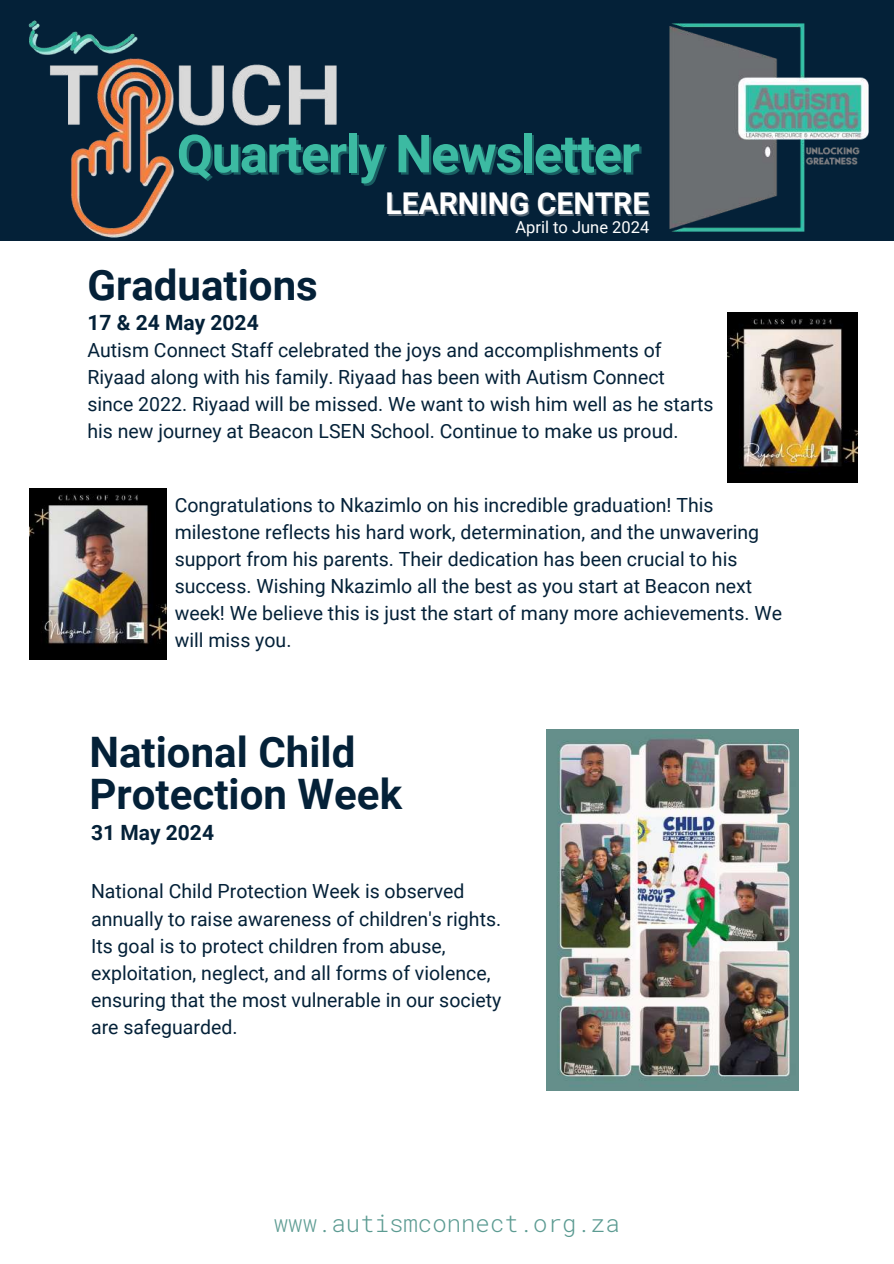
<style>
.page{position:relative;width:894px;height:1264px;background:#fff}
.page>*{position:absolute;margin:0;border:0;box-sizing:border-box;transform-origin:0 0}
.t1{font:700 52.5px "Roboto";letter-spacing:-.025em;color:#3cbaa2}
.t2{font:700 42px/41.7px "Roboto";color:#042138}
.t3{font:700 30px "Roboto";color:#fff}
.t4{font:300 24px "Roboto Mono";color:#5c9b92}
.t5{font:700 21px "Roboto";color:#042138}
.t6{font:19.5px/27px "Roboto";color:#042138}
.t7{font:16.5px "Roboto";color:#fff}
</style>
<div class="page">
<div style="left:0;top:0;width:893px;height:241px;background:#042138"></div>
<img style="left:28px;top:20px;width:309px;height:218px">
<img style="left:669px;top:24px;width:200px;height:208px">
<img style="left:29px;top:488px;width:137px;height:171px">
<img style="left:727px;top:312px;width:130px;height:170px">
<img style="left:546px;top:729px;width:252px;height:361px">
<h1 class="t1" style="left:177px;top:124px;width:464px">Quarterly Newsletter</h1>
<h2 class="t2" style="left:87px;top:264px;width:232px">Graduations</h2>
<p class="t5" style="left:87px;top:311px;width:173px">17 &amp; 24 May 2024</p>
<h3 class="t3" style="left:385px;top:186px;width:265px">LEARNING CENTRE</h3>
<p class="t7" style="left:515px;top:218px;width:135px">April to June 2024</p>
<p class="t6" style="left:87px;top:337px;width:627px">Autism Connect Staff celebrated the joys and accomplishments of Riyaad along with his family. Riyaad has been with Autism Connect since 2022. Riyaad will be missed. We want to wish him well as he starts his new journey at Beacon LSEN School. Continue to make us proud.</p>
<p class="t6" style="left:175px;top:491px;width:608px">Congratulations to Nkazimlo on his incredible graduation! This milestone reflects his hard work, determination, and the unwavering support from his parents. Their dedication has been crucial to his success. Wishing Nkazimlo all the best as you start at Beacon next week! We believe this is just the start of many more achievements. We will miss you.</p>
<h2 class="t2" style="left:89px;top:732px;width:314px">National Child<br>Protection Week</h2>
<p class="t5" style="left:91px;top:820px;width:124px">31 May 2024</p>
<p class="t6" style="left:91px;top:878px;width:411px">National Child Protection Week is observed annually to raise awareness of children's rights.<br>Its goal is to protect children from abuse, exploitation, neglect, and all forms of violence, ensuring that the most vulnerable in our society are safeguarded.</p>
<p class="t4" style="left:274px;top:1206px;width:347px">www.autismconnect.org.za</p>
</div>
